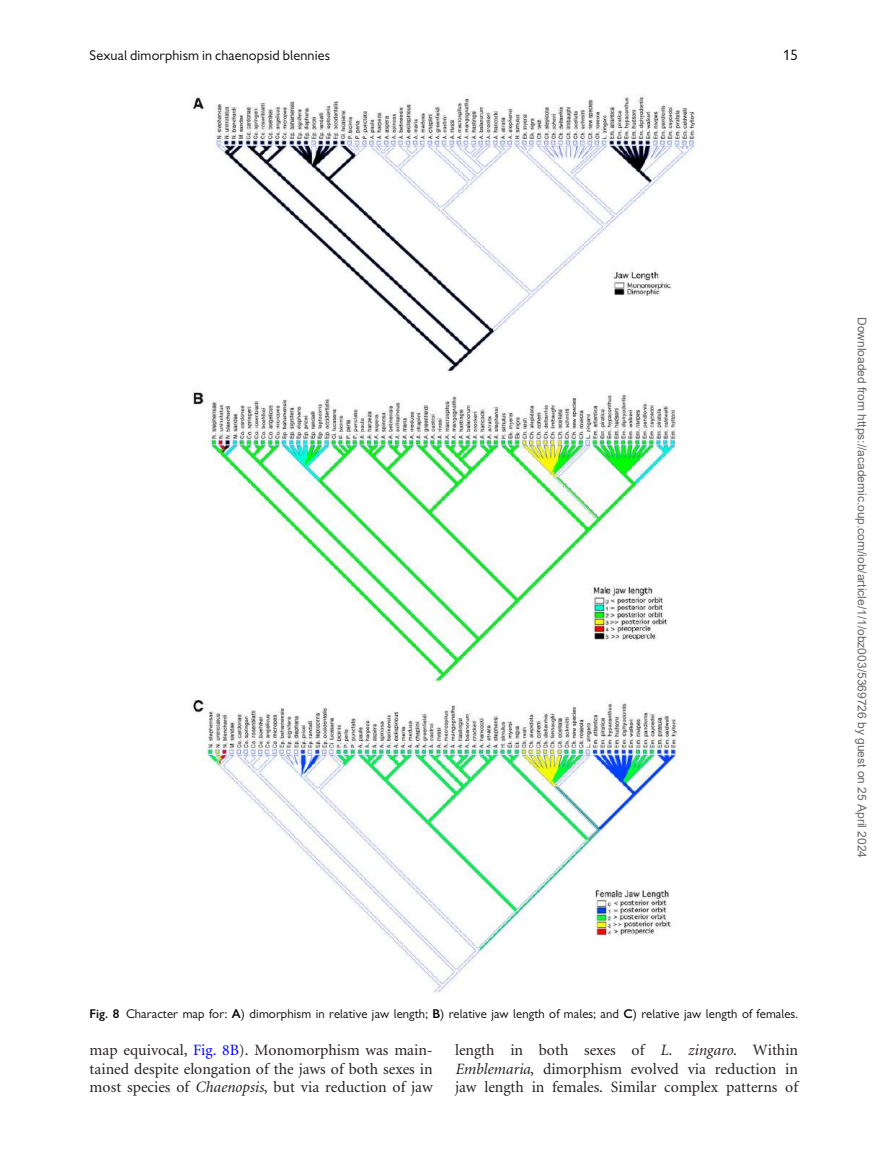
<style>
.page{position:relative;width:891px;height:1175px;background:#fff}
.page>*{position:absolute;margin:0;border:0;box-sizing:border-box;transform-origin:0 0}
.t1{font:15.75px/18.8px "Adv P3 E76 B0";color:#231f20;text-align:justify}
.t2{font:15px "Adv P3 E7255";color:#000}
.t3{font:14.25px "Adv P3 E7255";color:#000}
.t4{font:12.75px "Adv P3 E7255";color:#000}
.t5{font:12px "Arial";color:#666}
.s1{font-family:"Adv P3 E7257"}
.s2{color:#00f}
.s3{font-family:"Adv P3 E6 E33"}
</style>
<div class="page">
<img style="left:191px;top:94px;width:505px;height:899px">
<p class="t3" style="left:90px;top:50px;width:242px">Sexual dimorphism in chaenopsid blennies</p>
<p class="t2" style="left:783px;top:50px;width:17px">15</p>
<p class="t5" style="left:866px;top:317px;width:542px;rotate:90deg">Downloaded from https://academic.oup.com/iob/article/1/1/obz003/5369726 by guest on 25 April 2024</p>
<p class="t4" style="left:90px;top:1009px;width:710px"><span class="s1">Fig. 8</span> Character map for: <span class="s1">A</span>) dimorphism in relative jaw length; <span class="s1">B</span>) relative jaw length of males; and <span class="s1">C</span>) relative jaw length of females.</p>
<p class="t1" style="left:90px;top:1041px;width:345px">map equivocal, <span class="s2">Fig. 8B</span>). Monomorphism was main&shy;tained despite elongation of the jaws of both sexes in most species of <span class="s3">Chaenopsis</span>, but via reduction of jaw</p>
<p class="t1" style="left:455px;top:1041px;width:345px">length in both sexes of <span class="s3">L. zingaro</span>. Within <span class="s3">Emblemaria</span>, dimorphism evolved via reduction in jaw length in females. Similar complex patterns of</p>
</div>
